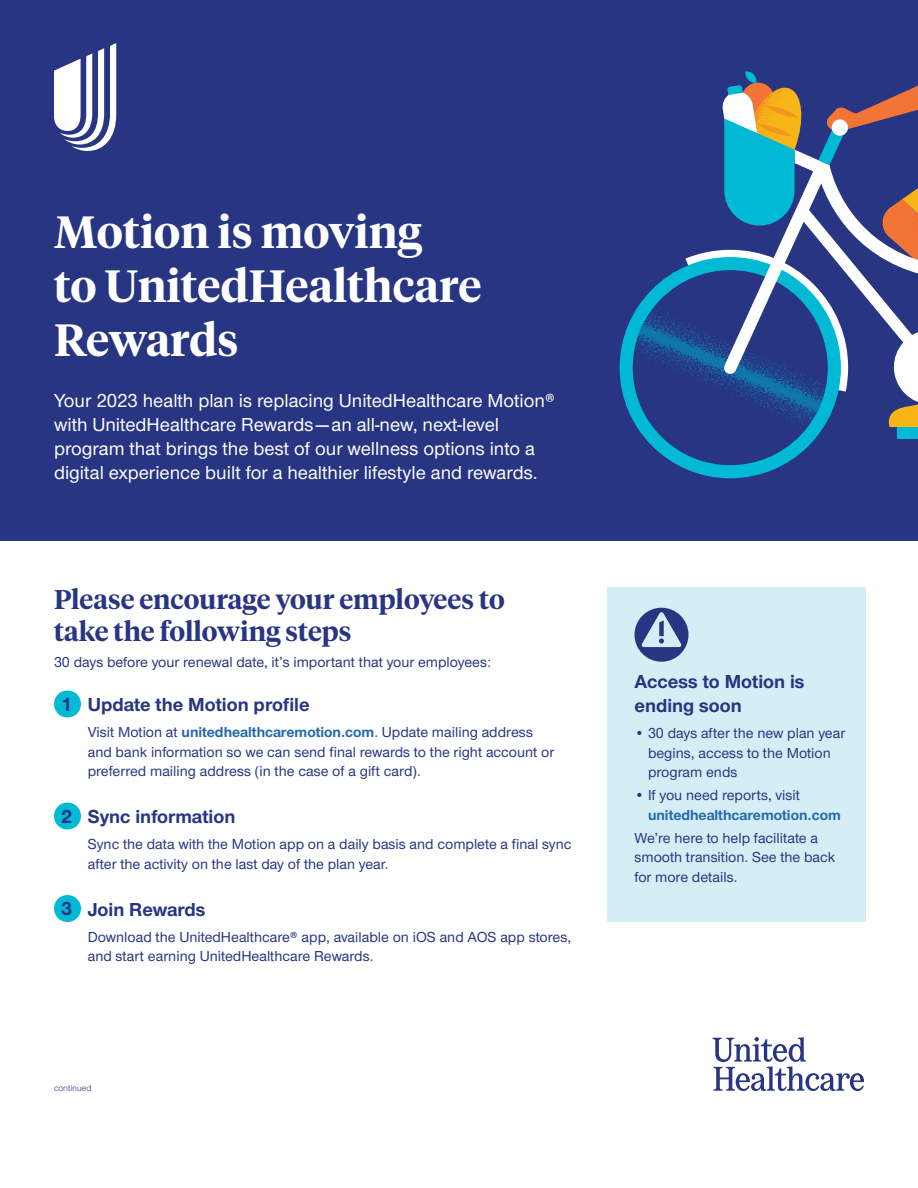
<style>
.page{position:relative;width:918px;height:1188px;background:#fff}
.page>*{position:absolute;margin:0;border:0;box-sizing:border-box;transform-origin:0 0}
.t1{font:600 45px/54px "UHC Serif Headline";color:#fff}
.t2{font:600 27px/32.4px "UHC Serif Headline";color:#283582}
.t3{font:500 19.5px/24px "UHC Sans";color:#fff}
.t4{font:700 19.5px/24px "UHC Sans";color:#283582}
.t5{font:500 15px/19.5px "UHC Sans";color:#283582}
.t6{font:700 15px "UHC Sans";color:#2468ae}
.t7{font:9px "UHC Sans";color:#283582}
.s1{font-weight:700;color:#2468ae}
</style>
<div class="page">
<div style="left:0;top:0;width:918px;height:540px;background:#283582"></div>
<svg style="left:620px;top:313px;width:204px;height:165px"></svg>
<div style="left:897px;top:427px;width:21px;height:11px;background:#00b9d4"></div>
<svg style="left:634px;top:71px;width:284px;height:356px"></svg>
<div style="left:832px;top:119px;width:16px;height:17px;background:#fff;border-radius:50%"></div>
<div style="left:608px;top:587px;width:258px;height:335px;background:#d5eef5"></div>
<svg style="left:635px;top:608px;width:54px;height:54px"></svg>
<svg style="left:713px;top:1037px;width:151px;height:54px"></svg>
<svg style="left:54px;top:43px;width:62px;height:108px"></svg>
<div style="left:54px;top:691px;width:27px;height:27px;background:#00b9d4;border-radius:50%"></div>
<div style="left:54px;top:803px;width:27px;height:27px;background:#00b9d4;border-radius:50%"></div>
<div style="left:54px;top:895px;width:27px;height:27px;background:#00b9d4;border-radius:50%"></div>
<h1 class="t1" style="left:54px;top:203px;width:429px">Motion is moving<br>to UnitedHealthcare<br>Rewards</h1>
<p class="t3" style="left:54px;top:388px;width:503px">Your 2023 health plan is replacing UnitedHealthcare Motion® with UnitedHealthcare Rewards—an all-new, next-level program that brings the best of our wellness options into a digital experience built for a healthier lifestyle and rewards.</p>
<h2 class="t2" style="left:54px;top:582px;width:452px">Please encourage your employees to take the following steps</h2>
<p class="t5" style="left:54px;top:652px;width:439px">30 days before your renewal date, it’s important that your employees:</p>
<h3 class="t4" style="left:61px;top:692px;width:250px">1 Update the Motion profile</h3>
<p class="t5" style="left:88px;top:722px;width:468px">Visit Motion at <span class="s1">unitedhealthcaremotion.com</span>. Update mailing address and bank information so we can send final rewards to the right account or preferred mailing address (in the case of a gift card).</p>
<h3 class="t4" style="left:61px;top:804px;width:176px">2 Sync information</h3>
<p class="t5" style="left:88px;top:834px;width:485px">Sync the data with the Motion app on a daily basis and complete a final sync after the activity on the last day of the plan year.</p>
<h3 class="t4" style="left:61px;top:896px;width:146px">3 Join Rewards</h3>
<p class="t5" style="left:88px;top:926px;width:485px">Download the UnitedHealthcare® app, available on iOS and AOS app stores, and start earning UnitedHealthcare Rewards.</p>
<p class="t7" style="left:54px;top:1082px;width:39px">continued</p>
<h3 class="t4" style="left:634px;top:669px;width:172px">Access to Motion is ending soon</h3>
<p class="t5" style="left:648px;top:723px;width:199px;text-indent:-14px">• 30 days after the new plan year begins, access to the Motion program ends</p>
<p class="t5" style="left:634px;top:785px;width:167px">• If you need reports, visit</p>
<p class="t6" style="left:648px;top:805px;width:194px">unitedhealthcaremotion.com</p>
<p class="t5" style="left:634px;top:827px;width:202px">We’re here to help facilitate a smooth transition. See the back for more details.</p>
</div>
